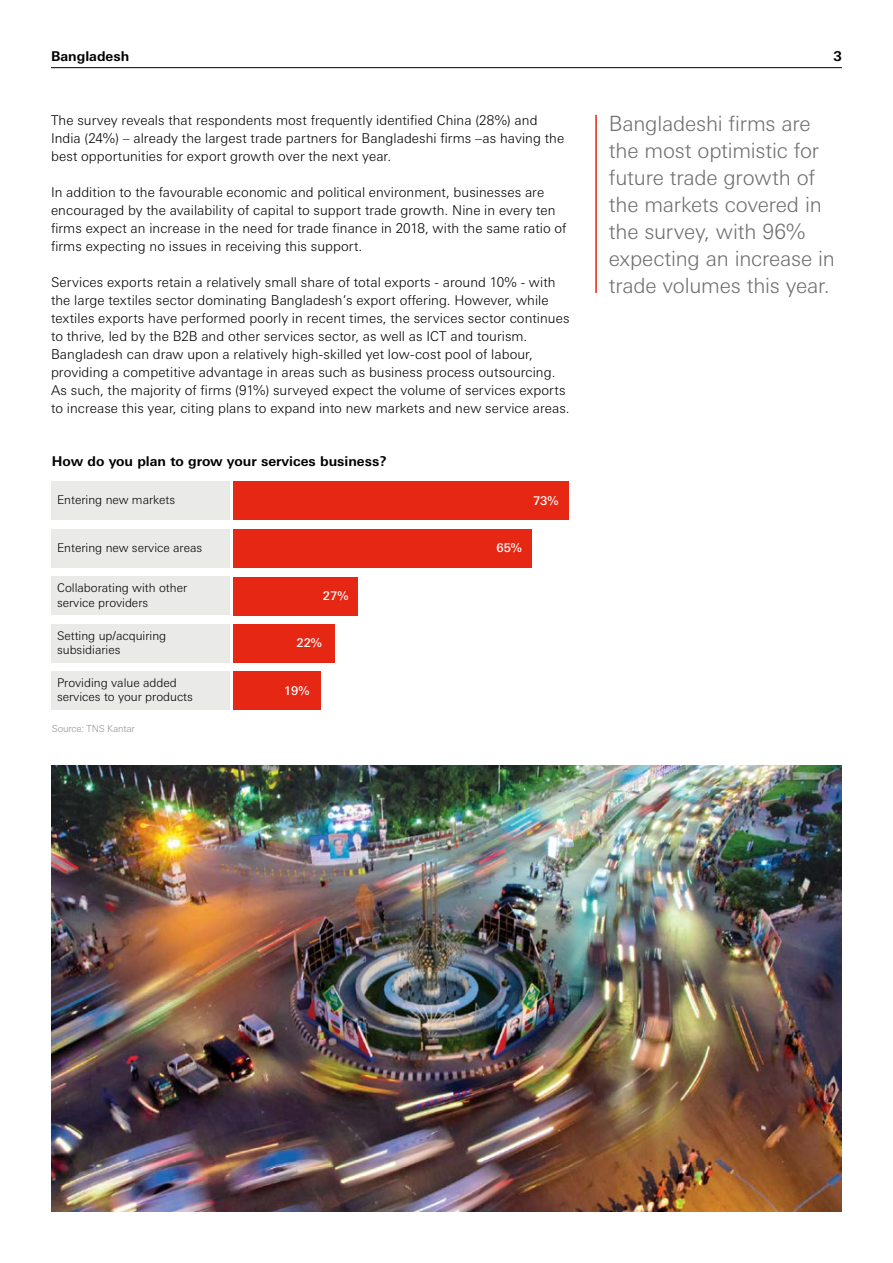
<style>
.page{position:relative;width:893px;height:1263px;background:#fff}
.page>*{position:absolute;margin:0;border:0;box-sizing:border-box;transform-origin:0 0}
.t1{font:300 21px/27px "Univers Nextfor HSBC";letter-spacing:-.01em;color:#706f6f}
.t2{font:300 13.5px/18px "Univers Nextfor HSBC";letter-spacing:.005em;color:#000}
.t3{font:700 13.5px "Univers Nextfor HSBC";color:#000}
.t4{font:300 12px/14.4px "Univers Nextfor HSBC";color:#000}
.t5{font:500 12px "Univers Nextfor HSBC";color:#fff}
.t6{font:300 9.75px "Univers Nextfor HSBC";letter-spacing:-.02em;color:#949494}
</style>
<div class="page">
<hr style="left:51px;top:67px;width:791px;height:1px;background:#000">
<hr style="left:595px;top:115px;width:2px;height:178px;background:#e52713">
<div style="left:51px;top:482px;width:178px;height:38px;background:#eaeae9"></div>
<div style="left:51px;top:529px;width:178px;height:38px;background:#eaeae9"></div>
<div style="left:51px;top:577px;width:178px;height:38px;background:#eaeae9"></div>
<div style="left:51px;top:624px;width:178px;height:38px;background:#eaeae9"></div>
<div style="left:51px;top:671px;width:178px;height:39px;background:#eaeae9"></div>
<div style="left:233px;top:671px;width:87px;height:39px;background:#e52713"></div>
<div style="left:233px;top:624px;width:101px;height:38px;background:#e52713"></div>
<div style="left:233px;top:577px;width:124px;height:38px;background:#e52713"></div>
<div style="left:233px;top:529px;width:299px;height:38px;background:#e52713"></div>
<div style="left:233px;top:482px;width:336px;height:38px;background:#e52713"></div>
<img style="left:51px;top:765px;width:791px;height:446px">
<p class="t3" style="left:51px;top:47px;width:80px">Bangladesh</p>
<p class="t3" style="left:833px;top:47px;width:10px">3</p>
<p class="t2" style="left:51px;top:110px;width:515px">The survey reveals that respondents most frequently identified China (28%) and<br>India (24%) – already the largest trade partners for Bangladeshi firms –as having the best opportunities for export growth over the next year.</p>
<p class="t2" style="left:51px;top:182px;width:517px">In addition to the favourable economic and political environment, businesses are encouraged by the availability of capital to support trade growth. Nine in every ten firms expect an increase in the need for trade finance in 2018, with the same ratio of firms expecting no issues in receiving this support.</p>
<p class="t2" style="left:51px;top:272px;width:520px">Services exports retain a relatively small share of total exports - around 10% - with the large textiles sector dominating Bangladesh’s export offering. However, while textiles exports have performed poorly in recent times, the services sector continues to thrive, led by the B2B and other services sector, as well as ICT and tourism.<br>Bangladesh can draw upon a relatively high-skilled yet low-cost pool of labour, providing a competitive advantage in areas such as business process outsourcing.<br>As such, the majority of firms (91%) surveyed expect the volume of services exports to increase this year, citing plans to expand into new markets and new service areas.</p>
<p class="t3" style="left:52px;top:451px;width:336px">How do you plan to grow your services business?</p>
<p class="t4" style="left:57px;top:492px;width:120px">Entering new markets</p>
<p class="t4" style="left:57px;top:540px;width:147px">Entering new service areas</p>
<p class="t4" style="left:57px;top:580px;width:132px">Collaborating with other service providers</p>
<p class="t4" style="left:57px;top:627px;width:111px">Setting up/acquiring subsidiaries</p>
<p class="t4" style="left:57px;top:674px;width:137px">Providing value added services to your products</p>
<p class="t6" style="left:52px;top:721px;width:84px">Source: TNS Kantar</p>
<p class="t5" style="left:323px;top:587px;width:27px">27%</p>
<p class="t5" style="left:297px;top:634px;width:27px">22%</p>
<p class="t5" style="left:284px;top:682px;width:27px">19%</p>
<p class="t5" style="left:533px;top:492px;width:27px">73%</p>
<p class="t5" style="left:497px;top:539px;width:27px">65%</p>
<h1 class="t1" style="left:609px;top:109px;width:228px">Bangladeshi firms are the most optimistic for future trade growth of the markets covered in the survey, with 96% expecting an increase in trade volumes this year.</h1>
</div>
